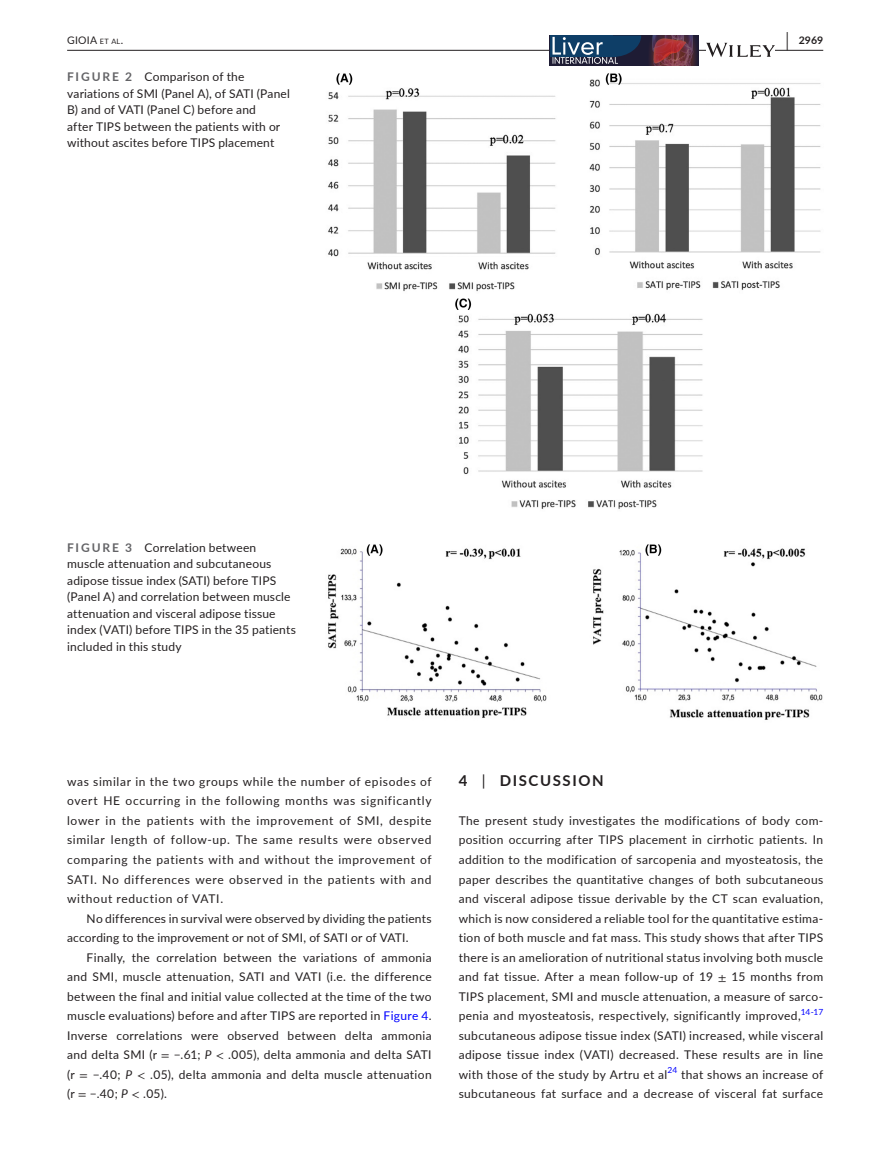
<style>
.page{position:relative;width:893px;height:1174px;background:#fff}
.page>*{position:absolute;margin:0;border:0;box-sizing:border-box;transform-origin:0 0}
.t1{font:700 19.5px "Lato";color:#231f20;scale:.48 1}
.t2{font:700 15px "Lato";letter-spacing:.11em;color:#231f20}
.t3{font:12px/19.5px "Lato";letter-spacing:.015em;color:#231f20;text-align:justify}
.t4{font:10.5px "Lato";letter-spacing:.02em;color:#231f20}
.t5{font:700 10.5px "Lato";color:#231f20}
.s1{font-size:7.35px}
.s2{font-weight:700;color:#636366}
.s3{color:#00f}
.s4{font-family:"STIX"}
.s5{font-style:italic}
.s6{font-weight:400}
</style>
<div class="page">
<hr style="left:67px;top:50px;width:756px;height:1px;background:#231f20">
<img style="left:550px;top:35px;width:149px;height:30px">
<div style="left:550px;top:35px;width:62px;height:22px;background:#0e3e67"></div>
<svg style="left:552px;top:35px;width:89px;height:29px"></svg>
<svg style="left:706px;top:43px;width:69px;height:14px"></svg>
<img style="left:328px;top:73px;width:493px;height:436px">
<img style="left:328px;top:544px;width:495px;height:176px">
<h1 class="t1" style="left:786px;top:25px;width:7px">|</h1>
<p class="t4" style="left:67px;top:33px;width:58px">GIOIA <span class="s1">et al</span>.</p>
<p class="t5" style="left:799px;top:33px;width:26px">2969</p>
<p class="t3" style="left:67px;top:68px;width:224px;line-height:16.5px;text-align:left"><span class="s2">FIGURE 2</span> Comparison of the variations of SMI (Panel A), of SATI (Panel B) and of VATI (Panel C) before and<br>after TIPS between the patients with or without ascites before TIPS placement</p>
<p class="t3" style="left:67px;top:538px;width:230px;line-height:16.5px;text-align:left"><span class="s2">FIGURE 3</span> Correlation between muscle attenuation and subcutaneous adipose tissue index (SATI) before TIPS (Panel A) and correlation between muscle attenuation and visceral adipose tissue index (VATI) before TIPS in the 35 patients included in this study</p>
<p class="t3" style="left:67px;top:771px;width:366px">was similar in the two groups while the number of episodes of overt HE occurring in the following months was significantly lower in the patients with the improvement of SMI, despite similar length of follow-up. The same results were observed comparing the patients with and without the improvement of SATI. No differences were observed in the patients with and without reduction of VATI.</p>
<p class="t3" style="left:67px;top:908px;width:366px;text-indent:20px">No differences in survival were observed by dividing the patients according to the improvement or not of SMI, of SATI or of VATI.</p>
<p class="t3" style="left:67px;top:947px;width:366px;text-indent:20px">Finally, the correlation between the variations of ammonia and SMI, muscle attenuation, SATI and VATI (i.e. the difference between the final and initial value collected at the time of the two muscle evaluations) before and after TIPS are reported in <span class="s3">Figure 4</span>.<br>Inverse correlations were observed between delta ammonia and delta SMI (r <span class="s4">=</span> −.61; <span class="s5">P</span> <span class="s4">&lt;</span> .005), delta ammonia and delta SATI (r <span class="s4">=</span> −.40; <span class="s5">P</span> <span class="s4">&lt;</span> .05), delta ammonia and delta muscle attenuation (r <span class="s4">=</span> −.40; <span class="s5">P</span> <span class="s4">&lt;</span> .05).</p>
<p class="t2" style="left:459px;top:769px;width:147px">4 <span class="s6">|</span> DISCUSSION</p>
<p class="t3" style="left:459px;top:810px;width:366px">The present study investigates the modifications of body com&shy;position occurring after TIPS placement in cirrhotic patients. In addition to the modification of sarcopenia and myosteatosis, the paper describes the quantitative changes of both subcutaneous and visceral adipose tissue derivable by the CT scan evaluation, which is now considered a reliable tool for the quantitative estima&shy;tion of both muscle and fat mass. This study shows that after TIPS there is an amelioration of nutritional status involving both muscle and fat tissue. After a mean follow-up of 19 <span class="s4">±</span> 15 months from TIPS placement, SMI and muscle attenuation, a measure of sarco&shy;penia and myosteatosis, respectively, significantly improved,<sup>14-17 </sup>subcutaneous adipose tissue index (SATI) increased, while visceral adipose tissue index (VATI) decreased. These results are in line with those of the study by Artru et al<sup>24</sup> that shows an increase of subcutaneous fat surface and a decrease of visceral fat surface</p>
</div>
